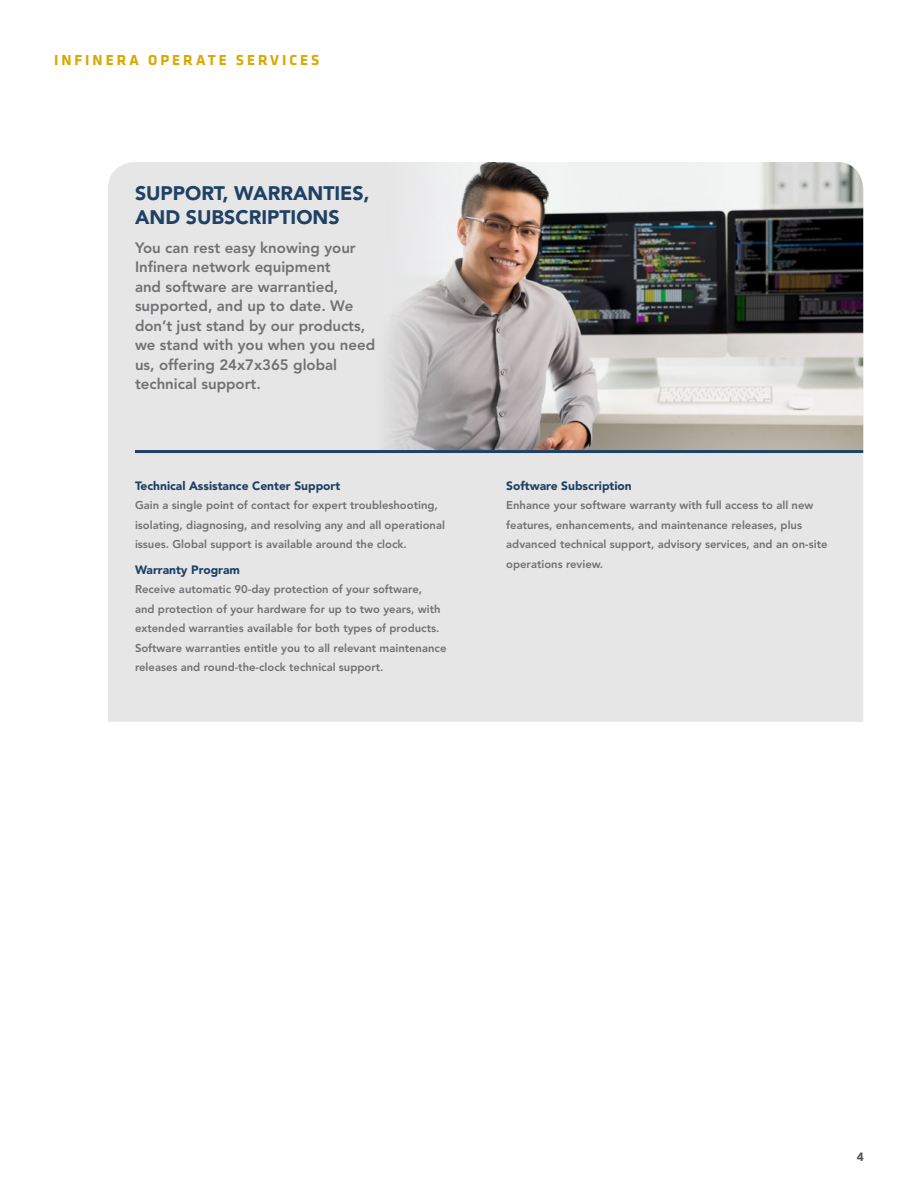
<style>
.page{position:relative;width:918px;height:1188px;background:#fff}
.page>*{position:absolute;margin:0;border:0;box-sizing:border-box;transform-origin:0 0}
.t1{font:900 19.5px/24px "Avenir LT Std";color:#1e4164}
.t2{font:800 15px/19.5px "Avenir LT Std";color:#717073}
.t3{font:700 15px "Klavika";letter-spacing:.2em;color:#d8a900}
.t4{font:900 12px "Avenir LT Std";color:#1e4164}
.t5{font:900 12px "Avenir LT Std";color:#56565a}
.t6{font:800 11.25px/19.5px "Avenir LT Std";color:#717073}
</style>
<div class="page">
<div style="left:108px;top:162px;width:755px;height:560px;background:#e6e6e7"></div>
<img style="left:375px;top:162px;width:488px;height:288px">
<hr style="left:135px;top:450px;width:728px;height:3px;background:#1e4164">
<h2 class="t3" style="left:54px;top:49px;width:267px">INFINERA OPERATE SERVICES</h2>
<h1 class="t1" style="left:135px;top:181px;width:236px">SUPPORT, WARRANTIES,<br>AND SUBSCRIPTIONS</h1>
<h2 class="t2" style="left:135px;top:238px;width:242px">You can rest easy knowing your<br>Infinera network equipment<br>and software are warrantied, supported, and up to date. We don’t just stand by our products, we stand with you when you need us, offering 24x7x365 global technical support.</h2>
<p class="t4" style="left:135px;top:479px;width:207px">Technical Assistance Center Support</p>
<p class="t6" style="left:135px;top:496px;width:312px">Gain a single point of contact for expert troubleshooting, isolating, diagnosing, and resolving any and all operational issues. Global support is available around the clock.</p>
<p class="t4" style="left:135px;top:563px;width:107px">Warranty Program</p>
<p class="t6" style="left:135px;top:580px;width:313px">Receive automatic 90-day protection of your software,<br>and protection of your hardware for up to two years, with extended warranties available for both types of products.<br>Software warranties entitle you to all relevant maintenance releases and round-the-clock technical support.</p>
<p class="t4" style="left:506px;top:479px;width:127px">Software Subscription</p>
<p class="t6" style="left:506px;top:496px;width:323px">Enhance your software warranty with full access to all new features, enhancements, and maintenance releases, plus advanced technical support, advisory services, and an on-site operations review.</p>
<p class="t5" style="left:857px;top:1150px;width:9px">4</p>
</div>
